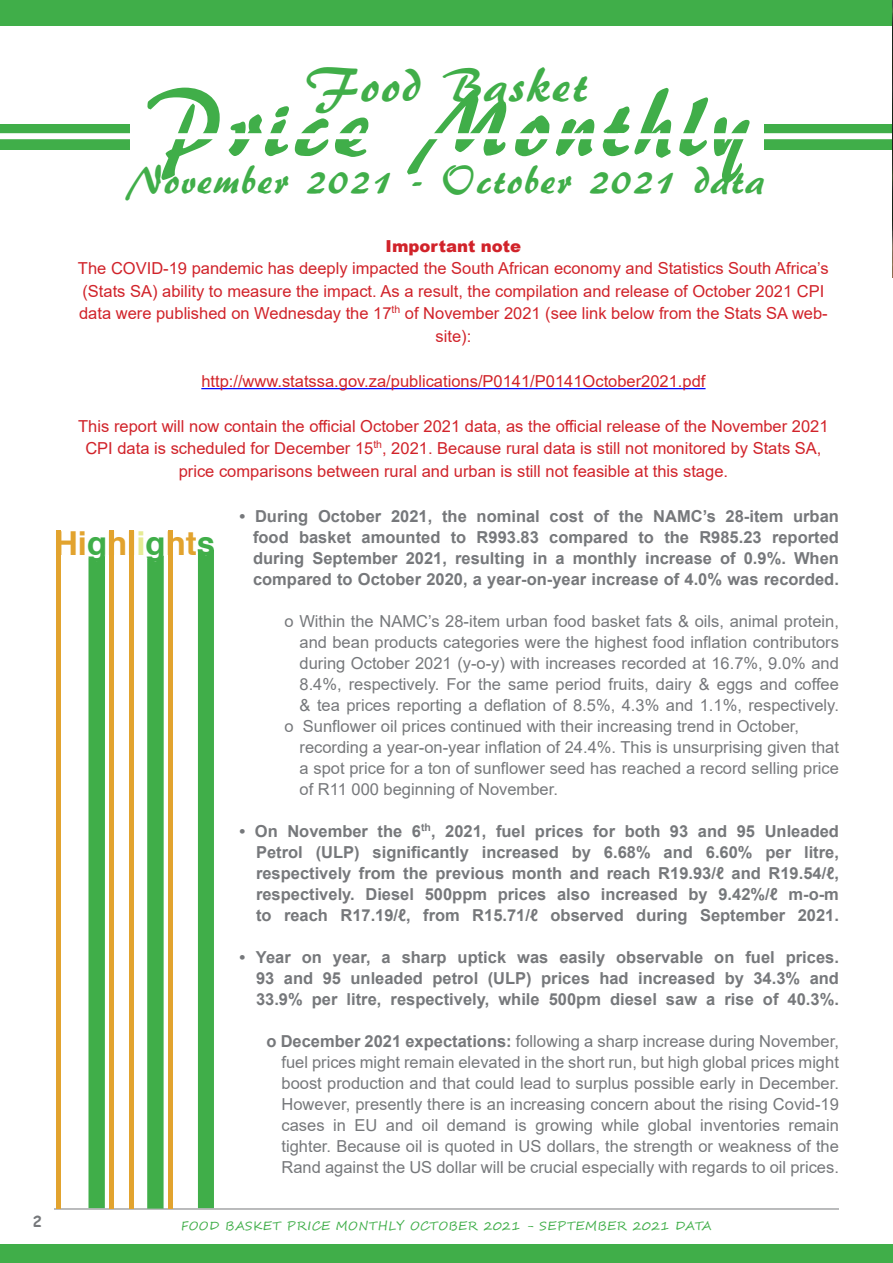
<style>
.page{position:relative;width:893px;height:1263px;background:#fff}
.page>*{position:absolute;margin:0;border:0;box-sizing:border-box;transform-origin:0 0}
.t1{font:97.5px "ARBERKLEY";letter-spacing:.04em;color:#40ae49}
.t2{font:49.35px "ARBERKLEY";letter-spacing:.04em;color:#40ae49}
.t3{font:40.5px "ARBERKLEY";letter-spacing:.04em;color:#40ae49}
.t4{font:700 33px "Helvetica";color:#e2a32e}
.t5{font:16.5px/21px "Arial";color:#76787b;text-align:justify}
.t6{font:700 16.5px/21px "Arial";color:#76787b;text-align:justify}
.t7{font:16.5px/22.5px "Arial";color:#d1232a;text-align:center}
.t8{font:900 16.5px "Arial";color:#d1232a}
.t9{font:700 15px "Comic Sans MS";color:#76787b}
.t10{font:12px "Segoe Script";letter-spacing:.04em;color:#40ae49}
.s1{color:#40ae49}
.s2{color:#e6eb94}
.s3{font-weight:700}
</style>
<div class="page">
<hr style="left:54px;top:1208px;width:785px;height:1px;background:#76787b">
<div style="left:0;top:1244px;width:893px;height:19px;background:#40ae49"></div>
<div style="left:0;top:0;width:893px;height:26px;background:#40ae49"></div>
<div style="left:198px;top:549px;width:16px;height:659px;background:#40ae49"></div>
<svg style="left:88px;top:556px;width:17px;height:652px;background:#47b14f"></svg>
<svg style="left:147px;top:555px;width:17px;height:653px;background:#47b150"></svg>
<div style="left:56px;top:530px;width:5px;height:679px;background:#e2a32e"></div>
<div style="left:109px;top:530px;width:5px;height:679px;background:#e2a32e"></div>
<hr style="left:130px;top:530px;width:4px;height:679px;background:#e2a32e">
<div style="left:168px;top:530px;width:5px;height:679px;background:#e2a32e"></div>
<div style="left:0;top:125px;width:129px;height:25px;background:#40ae49"></div>
<div style="left:764px;top:125px;width:129px;height:25px;background:#40ae49"></div>
<div style="left:0;top:133px;width:893px;height:6px;background:#fff"></div>
<hr style="left:201px;top:388px;width:504px;height:1px;background:#00f">
<img style="left:892px;top:0;width:1px;height:278px">
<p class="t2" style="left:306px;top:54px;width:283px">Food Basket</p>
<p class="t1" style="left:145px;top:64px;width:605px">Price Monthly</p>
<p class="t3" style="left:129px;top:155px;width:637px">November 2021 - October 2021 data</p>
<p class="t8" style="left:386px;top:234px;width:137px">Important note</p>
<p class="t7" style="left:78px;top:257px;width:752px">The COVID-19 pandemic has deeply impacted the South African economy and Statistics South Africa’s (Stats SA) ability to measure the impact. As a result, the compilation and release of October 2021 CPI data were published on Wednesday the 17<sup>th</sup> of November 2021 (see link below from the Stats SA web&shy;site):</p>
<p class="t7" style="left:201px;top:370px;width:506px">http://www.statssa.gov.za/publications/P0141/P0141October2021.pdf</p>
<p class="t7" style="left:78px;top:415px;width:752px">This report will now contain the official October 2021 data, as the official release of the November 2021<br>CPI data is scheduled for December 15<sup>th</sup>, 2021. Because rural data is still not monitored by Stats SA, price comparisons between rural and urban is still not feasible at this stage.</p>
<p class="t4" style="left:54px;top:517px;width:163px">Hi<span class="s1">g</span>hl<span class="s2">i</span><span class="s1">g</span>ht<span class="s1">s</span></p>
<p class="t6" style="left:240px;top:506px;width:601px">• During October 2021, the nominal cost of the NAMC’s 28-item urban</p>
<p class="t6" style="left:253px;top:527px;width:587px">food basket amounted to R993.83 compared to the R985.23 reported during September 2021, resulting in a monthly increase of 0.9%. When compared to October 2020, a year-on-year increase of 4.0% was recorded.</p>
<p class="t5" style="left:285px;top:610px;width:556px">o Within the NAMC’s 28-item urban food basket fats &amp; oils, animal protein,</p>
<p class="t5" style="left:300px;top:631px;width:541px">and bean products categories were the highest food inflation contributors during October 2021 (y-o-y) with increases recorded at 16.7%, 9.0% and 8.4%, respectively. For the same period fruits, dairy &amp; eggs and coffee &amp; tea prices reporting a deflation of 8.5%, 4.3% and 1.1%, respectively.</p>
<p class="t5" style="left:285px;top:715px;width:516px">o Sunflower oil prices continued with their increasing trend in October,</p>
<p class="t5" style="left:300px;top:736px;width:541px">recording a year-on-year inflation of 24.4%. This is unsurprising given that a spot price for a ton of sunflower seed has reached a record selling price of R11 000 beginning of November.</p>
<p class="t6" style="left:240px;top:821px;width:601px">• On November the 6<sup>th</sup>, 2021, fuel prices for both 93 and 95 Unleaded</p>
<p class="t6" style="left:256px;top:842px;width:584px">Petrol (ULP) significantly increased by 6.68% and 6.60% per litre, respectively from the previous month and reach R19.93/ℓ and R19.54/ℓ, respectively. Diesel 500ppm prices also increased by 9.42%/ℓ m-o-m to reach R17.19/ℓ, from R15.71/ℓ observed during September 2021.</p>
<p class="t6" style="left:240px;top:947px;width:601px">• Year on year, a sharp uptick was easily observable on fuel prices.</p>
<p class="t6" style="left:256px;top:968px;width:584px">93 and 95 unleaded petrol (ULP) prices had increased by 34.3% and<br>33.9% per litre, respectively, while 500pm diesel saw a rise of 40.3%.</p>
<p class="t5" style="left:267px;top:1030px;width:574px"><span class="s3">o December 2021 expectations:</span> following a sharp increase during November,</p>
<p class="t5" style="left:282px;top:1051px;width:559px">fuel prices might remain elevated in the short run, but high global prices might boost production and that could lead to surplus possible early in December.<br>However, presently there is an increasing concern about the rising Covid-19 cases in EU and oil demand is growing while global inventories remain tighter. Because oil is quoted in US dollars, the strength or weakness of the Rand against the US dollar will be crucial especially with regards to oil prices.</p>
<p class="t9" style="left:33px;top:1210px;width:11px">2</p>
<p class="t10" style="left:181px;top:1216px;width:532px">FOOD BASKET PRICE MONTHLY OCTOBER 2021 - SEPTEMBER 2021 DATA</p>
</div>
